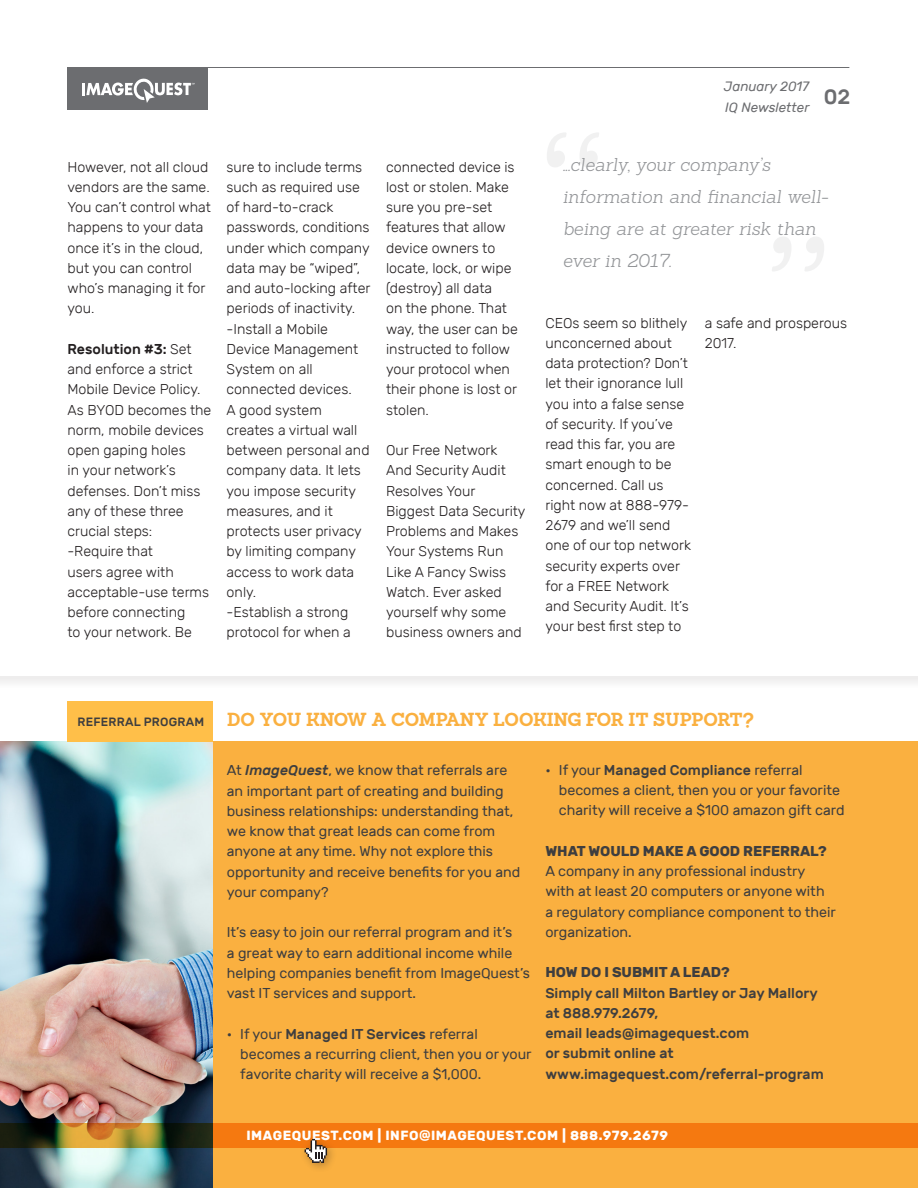
<style>
.page{position:relative;width:918px;height:1188px;background:#fff}
.page>*{position:absolute;margin:0;border:0;box-sizing:border-box;transform-origin:0 0}
.t1{font:italic 300 212.4px "Sanchez";color:#c7c8ca}
.t2{font:500 21px "Rubik";color:#6c6d70}
.t3{font:700 18.45px "Sanchez";letter-spacing:-.025em;color:#fab040}
.t4{font:italic 300 18.15px/32.1px "Sanchez";letter-spacing:-.005em;color:#939598}
.t5{font:300 14.25px/20.2px "Rubik";color:#231f20}
.t6{font:14.25px/20.2px "Rubik";color:#3e3e3f}
.t7{font:500 14.25px/20.2px "Rubik";color:#3e3e3f}
.t8{font:700 14.25px "Rubik";color:#3e3e3f}
.t9{font:italic 13.5px "Rubik";color:#6c6d70}
.t10{font:700 13.2px "Rubik";letter-spacing:.04em;color:#fff}
.t11{font:500 12px "Rubik";letter-spacing:.02em;color:#3e3e3f}
.s1{font-weight:500}
.s2{font-weight:500;font-style:italic}
</style>
<div class="page">
<img style="left:0;top:742px;width:213px;height:446px">
<div style="left:213px;top:742px;width:705px;height:446px;background:#fab040"></div>
<svg style="left:0;top:1124px;width:918px;height:24px;background:#d37114"></svg>
<div style="left:299px;top:1134px;width:38px;height:39px;background:#231f20;opacity:.3"></div>
<svg style="left:305px;top:1139px;width:22px;height:24px"></svg>
<div style="left:68px;top:68px;width:140px;height:42px;background:#6c6d70"></div>
<svg style="left:82px;top:78px;width:113px;height:25px"></svg>
<hr style="left:68px;top:67px;width:781px;height:1px;background:#6c6d70">
<div style="left:68px;top:701px;width:145px;height:41px;background:#ffbf49"></div>
<div style="left:0;top:676px;width:918px;height:12px;background:#f4f3f3"></div>
<p class="t5" style="left:68px;top:157px;width:145px">However, not all cloud vendors are the same.<br>You can’t control what happens to your data once it’s in the cloud, but you can control who’s managing it for you.</p>
<p class="t5" style="left:68px;top:339px;width:145px"><span class="s1">Resolution #3:</span> Set and enforce a strict<br>Mobile Device Policy.<br>As BYOD becomes the norm, mobile devices open gaping holes<br>in your network’s defenses. Don’t miss any of these three crucial steps:</p>
<p class="t5" style="left:68px;top:542px;width:143px">-Require that<br>users agree with acceptable-use terms before connecting<br>to your network. Be</p>
<p class="t5" style="left:227px;top:157px;width:145px">sure to include terms such as required use of hard-to-crack passwords, conditions under which company data may be “wiped”, and auto-locking after periods of inactivity.</p>
<p class="t5" style="left:227px;top:319px;width:144px">-Install a Mobile<br>Device Management<br>System on all connected devices.<br>A good system creates a virtual wall between personal and company data. It lets you impose security measures, and it protects user privacy by limiting company access to work data only.</p>
<p class="t5" style="left:227px;top:602px;width:126px">-Establish a strong protocol for when a</p>
<p class="t5" style="left:386px;top:157px;width:133px">connected device is lost or stolen. Make sure you pre-set features that allow device owners to locate, lock, or wipe (destroy) all data<br>on the phone. That way, the user can be instructed to follow your protocol when their phone is lost or stolen.</p>
<p class="t5" style="left:386px;top:440px;width:141px">Our Free Network<br>And Security Audit<br>Resolves Your<br>Biggest Data Security<br>Problems and Makes<br>Your Systems Run<br>Like A Fancy Swiss<br>Watch. Ever asked yourself why some business owners and</p>
<p class="t9" style="left:724px;top:79px;width:87px">January 2017</p>
<p class="t9" style="left:725px;top:100px;width:86px">IQ Newsletter</p>
<p class="t2" style="left:824px;top:85px;width:28px">02</p>
<h1 class="t1" style="left:519px;top:85px;width:71px">“</h1>
<p class="t4" style="left:563px;top:148px;width:267px">...clearly, your company’s information and financial well&shy;being are at greater risk than ever in 2017.</p>
<p class="t5" style="left:545px;top:313px;width:147px">CEOs seem so blithely unconcerned about data protection? Don’t let their ignorance lull you into a false sense of security. If you’ve read this far, you are smart enough to be concerned. Call us right now at 888-979-<br>2679 and we’ll send one of our top network security experts over for a FREE Network and Security Audit. It’s your best first step to</p>
<p class="t5" style="left:705px;top:313px;width:144px">a safe and prosperous<br>2017.</p>
<p class="t11" style="left:78px;top:715px;width:128px">REFERRAL PROGRAM</p>
<p class="t3" style="left:227px;top:706px;width:528px">DO YOU KNOW A COMPANY LOOKING FOR IT SUPPORT?</p>
<p class="t6" style="left:227px;top:761px;width:295px">At <span class="s2">ImageQuest</span>, we know that referrals are an important part of creating and building business relationships: understanding that, we know that great leads can come from anyone at any time. Why not explore this opportunity and receive benefits for you and your company?</p>
<p class="t6" style="left:227px;top:923px;width:305px">It’s easy to join our referral program and it’s<br>a great way to earn additional income while helping companies benefit from ImageQuest’s vast IT services and support.</p>
<p class="t6" style="left:240px;top:1024px;width:293px;text-indent:-14px">• If your <span class="s1">Managed IT Services</span> referral becomes a recurring client, then you or your favorite charity will receive a $1,000.</p>
<p class="t6" style="left:559px;top:760px;width:287px;text-indent:-14px">• If your <span class="s1">Managed Compliance</span> referral becomes a client, then you or your favorite charity will receive a $100 amazon gift card</p>
<p class="t8" style="left:545px;top:842px;width:283px">WHAT WOULD MAKE A GOOD REFERRAL?</p>
<p class="t6" style="left:545px;top:861px;width:292px">A company in any professional industry with at least 20 computers or anyone with<br>a regulatory compliance component to their organization.</p>
<p class="t8" style="left:545px;top:964px;width:186px">HOW DO I SUBMIT A LEAD?</p>
<p class="t7" style="left:545px;top:983px;width:280px">Simply call Milton Bartley or Jay Mallory at 888.979.2679,<br>email leads@imagequest.com<br>or submit online at www.imagequest.com/referral-program</p>
<p class="t10" style="left:246px;top:1128px;width:423px">IMAGEQUEST.COM | INFO@IMAGEQUEST.COM | 888.979.2679</p>
</div>
